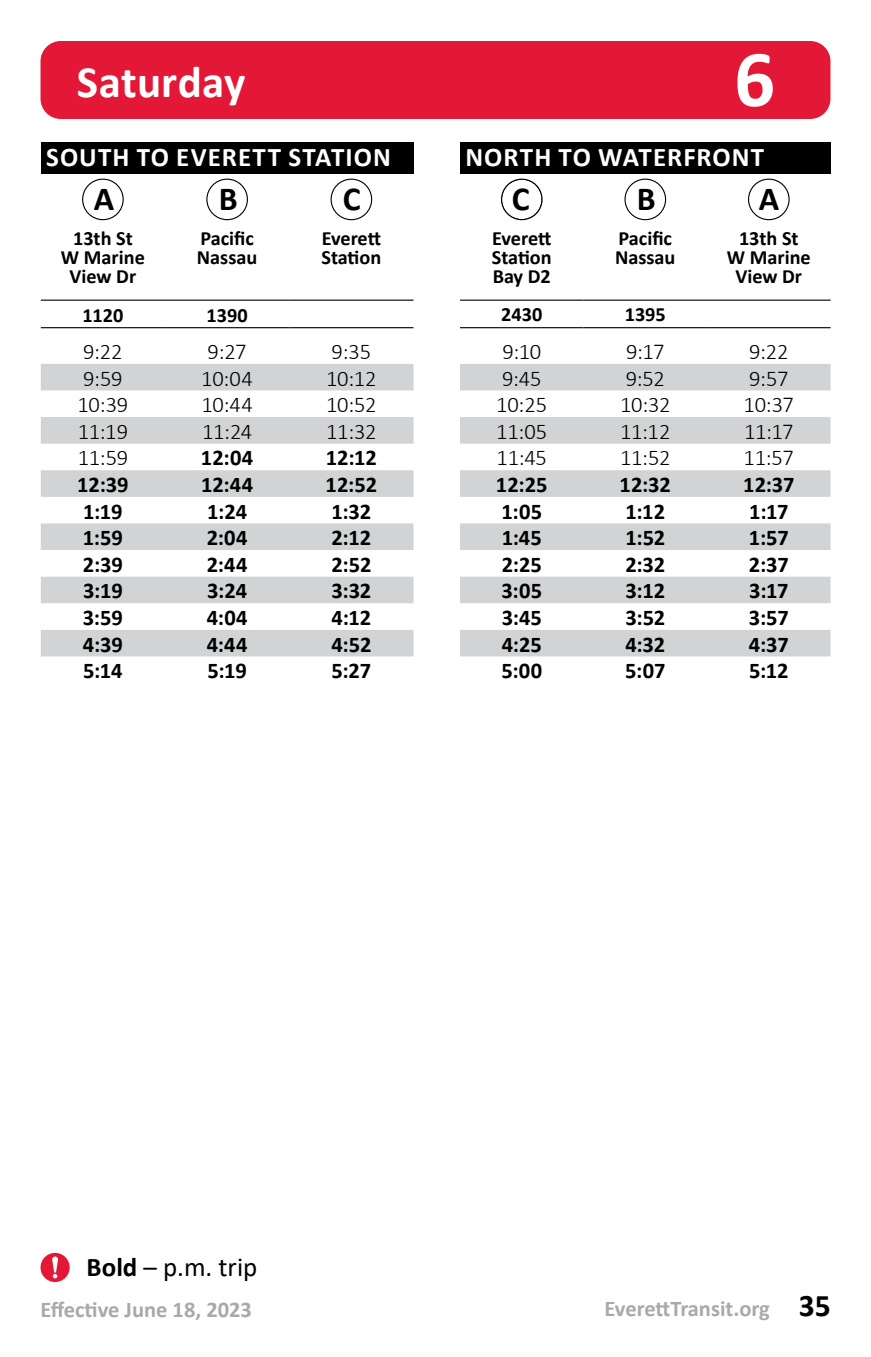
<style>
.page{position:relative;width:871px;height:1357px;background:#fff}
.page>*{position:absolute;margin:0;border:0;box-sizing:border-box;transform-origin:0 0}
.t1{font:700 81px "Calibri";color:#fff}
.t2{font:700 45px "Calibri";letter-spacing:.005em;color:#fff}
.t3{font:700 33.75px "Calibri";color:#000}
.t4{font:700 31.5px "Calibri";color:#000}
.t5{font:700 27px "Calibri";letter-spacing:.04em;color:#fff}
.t6{font:27px "Calibri";color:#000}
.t7{font:700 22.5px "Calibri";color:#000}
.t8{font:300 22.5px "Calibri";letter-spacing:-.015em;color:#000}
.t9{font:700 22.5px "Calibri";color:#a7a9ac}
.t10{font:700 20.25px/19.1px "Calibri";color:#000}
.s1{font-weight:700}
</style>
<div class="page">
<div style="left:40px;top:41px;width:790px;height:78px;background:#e31837;border-radius:20px"></div>
<div style="left:41px;top:142px;width:372px;height:32px;background:#000"></div>
<hr style="left:41px;top:300px;width:124px;height:1px;background:#000">
<hr style="left:165px;top:300px;width:124px;height:1px;background:#000">
<hr style="left:289px;top:300px;width:124px;height:1px;background:#000">
<hr style="left:41px;top:327px;width:124px;height:1px;background:#000">
<hr style="left:165px;top:327px;width:124px;height:1px;background:#000">
<hr style="left:289px;top:327px;width:124px;height:1px;background:#000">
<div style="left:82px;top:179px;width:42px;height:41px;border:1px solid #000;border-radius:50%"></div>
<div style="left:206px;top:179px;width:42px;height:41px;border:1px solid #000;border-radius:50%"></div>
<div style="left:330px;top:179px;width:42px;height:41px;border:1px solid #000;border-radius:50%"></div>
<svg style="left:41px;top:364px;width:372px;height:292px;fill:#d1d3d4"></svg>
<div style="left:460px;top:142px;width:370px;height:32px;background:#000"></div>
<hr style="left:460px;top:300px;width:123px;height:1px;background:#000">
<hr style="left:583px;top:300px;width:124px;height:1px;background:#000">
<hr style="left:707px;top:300px;width:123px;height:1px;background:#000">
<hr style="left:460px;top:327px;width:123px;height:1px;background:#000">
<hr style="left:583px;top:327px;width:124px;height:1px;background:#000">
<hr style="left:707px;top:327px;width:123px;height:1px;background:#000">
<div style="left:501px;top:179px;width:41px;height:41px;border:1px solid #000;border-radius:50%"></div>
<div style="left:624px;top:179px;width:42px;height:41px;border:1px solid #000;border-radius:50%"></div>
<div style="left:748px;top:179px;width:41px;height:41px;border:1px solid #000;border-radius:50%"></div>
<svg style="left:460px;top:364px;width:370px;height:292px;fill:#d1d3d4"></svg>
<div style="left:40px;top:1253px;width:30px;height:29px;background:#e31837;border-radius:50%"></div>
<svg style="left:52px;top:1256px;width:6px;height:22px"></svg>
<h2 class="t2" style="left:77px;top:50px;width:170px">Saturday</h2>
<p class="t5" style="left:46px;top:138px;width:346px">SOUTH TO EVERETT STATION</p>
<h3 class="t3" style="left:94px;top:175px;width:22px">A</h3>
<h3 class="t3" style="left:219px;top:175px;width:20px">B</h3>
<h3 class="t3" style="left:343px;top:175px;width:19px">C</h3>
<p class="t10" style="left:61px;top:229px;width:85px;text-align:center">13th St<br>W Marine<br>View Dr</p>
<p class="t10" style="left:197px;top:229px;width:62px">Pacific<br>Nassau</p>
<p class="t10" style="left:321px;top:229px;width:61px">Everett<br>Station</p>
<p class="t10" style="left:82px;top:305px;width:43px">1120</p>
<p class="t10" style="left:207px;top:305px;width:43px">1390</p>
<p class="t8" style="left:83px;top:338px;width:41px">9:22</p>
<p class="t8" style="left:208px;top:338px;width:41px">9:27</p>
<p class="t8" style="left:332px;top:338px;width:41px">9:35</p>
<p class="t8" style="left:83px;top:364px;width:41px">9:59</p>
<p class="t8" style="left:201px;top:364px;width:53px">10:04</p>
<p class="t8" style="left:326px;top:364px;width:52px">10:12</p>
<p class="t8" style="left:78px;top:391px;width:52px">10:39</p>
<p class="t8" style="left:201px;top:391px;width:53px">10:44</p>
<p class="t8" style="left:326px;top:391px;width:52px">10:52</p>
<p class="t8" style="left:78px;top:417px;width:52px">11:19</p>
<p class="t8" style="left:202px;top:417px;width:52px">11:24</p>
<p class="t8" style="left:326px;top:417px;width:52px">11:32</p>
<p class="t8" style="left:78px;top:444px;width:52px">11:59</p>
<p class="t7" style="left:201px;top:442px;width:54px">12:04</p>
<p class="t7" style="left:326px;top:442px;width:53px">12:12</p>
<p class="t7" style="left:77px;top:469px;width:53px">12:39</p>
<p class="t7" style="left:201px;top:469px;width:54px">12:44</p>
<p class="t7" style="left:326px;top:469px;width:53px">12:52</p>
<p class="t7" style="left:83px;top:495px;width:41px">1:19</p>
<p class="t7" style="left:207px;top:495px;width:42px">1:24</p>
<p class="t7" style="left:331px;top:495px;width:41px">1:32</p>
<p class="t7" style="left:83px;top:522px;width:42px">1:59</p>
<p class="t7" style="left:207px;top:522px;width:42px">2:04</p>
<p class="t7" style="left:331px;top:522px;width:41px">2:12</p>
<p class="t7" style="left:83px;top:548px;width:42px">2:39</p>
<p class="t7" style="left:207px;top:548px;width:42px">2:44</p>
<p class="t7" style="left:331px;top:548px;width:42px">2:52</p>
<p class="t7" style="left:83px;top:575px;width:41px">3:19</p>
<p class="t7" style="left:207px;top:575px;width:42px">3:24</p>
<p class="t7" style="left:331px;top:575px;width:41px">3:32</p>
<p class="t7" style="left:83px;top:602px;width:42px">3:59</p>
<p class="t7" style="left:207px;top:602px;width:42px">4:04</p>
<p class="t7" style="left:331px;top:602px;width:41px">4:12</p>
<p class="t7" style="left:83px;top:628px;width:42px">4:39</p>
<p class="t7" style="left:207px;top:628px;width:42px">4:44</p>
<p class="t7" style="left:331px;top:628px;width:42px">4:52</p>
<p class="t7" style="left:83px;top:655px;width:41px">5:14</p>
<p class="t7" style="left:207px;top:655px;width:41px">5:19</p>
<p class="t7" style="left:331px;top:655px;width:41px">5:27</p>
<h1 class="t1" style="left:734px;top:22px;width:43px">6</h1>
<p class="t5" style="left:465px;top:138px;width:300px">NORTH TO WATERFRONT</p>
<h3 class="t3" style="left:512px;top:175px;width:19px">C</h3>
<h3 class="t3" style="left:637px;top:175px;width:20px">B</h3>
<h3 class="t3" style="left:759px;top:175px;width:22px">A</h3>
<p class="t10" style="left:492px;top:229px;width:61px;text-align:justify">Everett Station Bay D2</p>
<p class="t10" style="left:615px;top:229px;width:62px">Pacific<br>Nassau</p>
<p class="t10" style="left:727px;top:229px;width:85px;text-align:center">13th St<br>W Marine<br>View Dr</p>
<p class="t10" style="left:501px;top:305px;width:43px">2430</p>
<p class="t10" style="left:625px;top:305px;width:43px">1395</p>
<p class="t8" style="left:502px;top:338px;width:40px">9:10</p>
<p class="t8" style="left:626px;top:338px;width:40px">9:17</p>
<p class="t8" style="left:749px;top:338px;width:41px">9:22</p>
<p class="t8" style="left:502px;top:364px;width:41px">9:45</p>
<p class="t8" style="left:626px;top:364px;width:41px">9:52</p>
<p class="t8" style="left:749px;top:364px;width:41px">9:57</p>
<p class="t8" style="left:496px;top:391px;width:52px">10:25</p>
<p class="t8" style="left:620px;top:391px;width:52px">10:32</p>
<p class="t8" style="left:743px;top:391px;width:52px">10:37</p>
<p class="t8" style="left:496px;top:417px;width:52px">11:05</p>
<p class="t8" style="left:620px;top:417px;width:52px">11:12</p>
<p class="t8" style="left:744px;top:417px;width:51px">11:17</p>
<p class="t8" style="left:497px;top:444px;width:52px">11:45</p>
<p class="t8" style="left:620px;top:444px;width:52px">11:52</p>
<p class="t8" style="left:743px;top:444px;width:52px">11:57</p>
<p class="t7" style="left:496px;top:469px;width:53px">12:25</p>
<p class="t7" style="left:619px;top:469px;width:53px">12:32</p>
<p class="t7" style="left:743px;top:469px;width:53px">12:37</p>
<p class="t7" style="left:501px;top:495px;width:42px">1:05</p>
<p class="t7" style="left:625px;top:495px;width:41px">1:12</p>
<p class="t7" style="left:749px;top:495px;width:41px">1:17</p>
<p class="t7" style="left:502px;top:522px;width:42px">1:45</p>
<p class="t7" style="left:625px;top:522px;width:41px">1:52</p>
<p class="t7" style="left:749px;top:522px;width:41px">1:57</p>
<p class="t7" style="left:502px;top:548px;width:42px">2:25</p>
<p class="t7" style="left:625px;top:548px;width:41px">2:32</p>
<p class="t7" style="left:749px;top:548px;width:41px">2:37</p>
<p class="t7" style="left:501px;top:575px;width:42px">3:05</p>
<p class="t7" style="left:625px;top:575px;width:41px">3:12</p>
<p class="t7" style="left:749px;top:575px;width:41px">3:17</p>
<p class="t7" style="left:502px;top:602px;width:42px">3:45</p>
<p class="t7" style="left:625px;top:602px;width:41px">3:52</p>
<p class="t7" style="left:749px;top:602px;width:41px">3:57</p>
<p class="t7" style="left:502px;top:628px;width:42px">4:25</p>
<p class="t7" style="left:625px;top:628px;width:42px">4:32</p>
<p class="t7" style="left:749px;top:628px;width:41px">4:37</p>
<p class="t7" style="left:501px;top:655px;width:42px">5:00</p>
<p class="t7" style="left:625px;top:655px;width:42px">5:07</p>
<p class="t7" style="left:749px;top:655px;width:41px">5:12</p>
<p class="t6" style="left:87px;top:1248px;width:172px"><span class="s1">Bold</span> – p.m. trip</p>
<p class="t9" style="left:40px;top:1293px;width:213px">Effective June 18, 2023</p>
<p class="t9" style="left:604px;top:1293px;width:167px">EverettTransit.org</p>
<h3 class="t4" style="left:798px;top:1284px;width:33px">35</h3>
</div>
